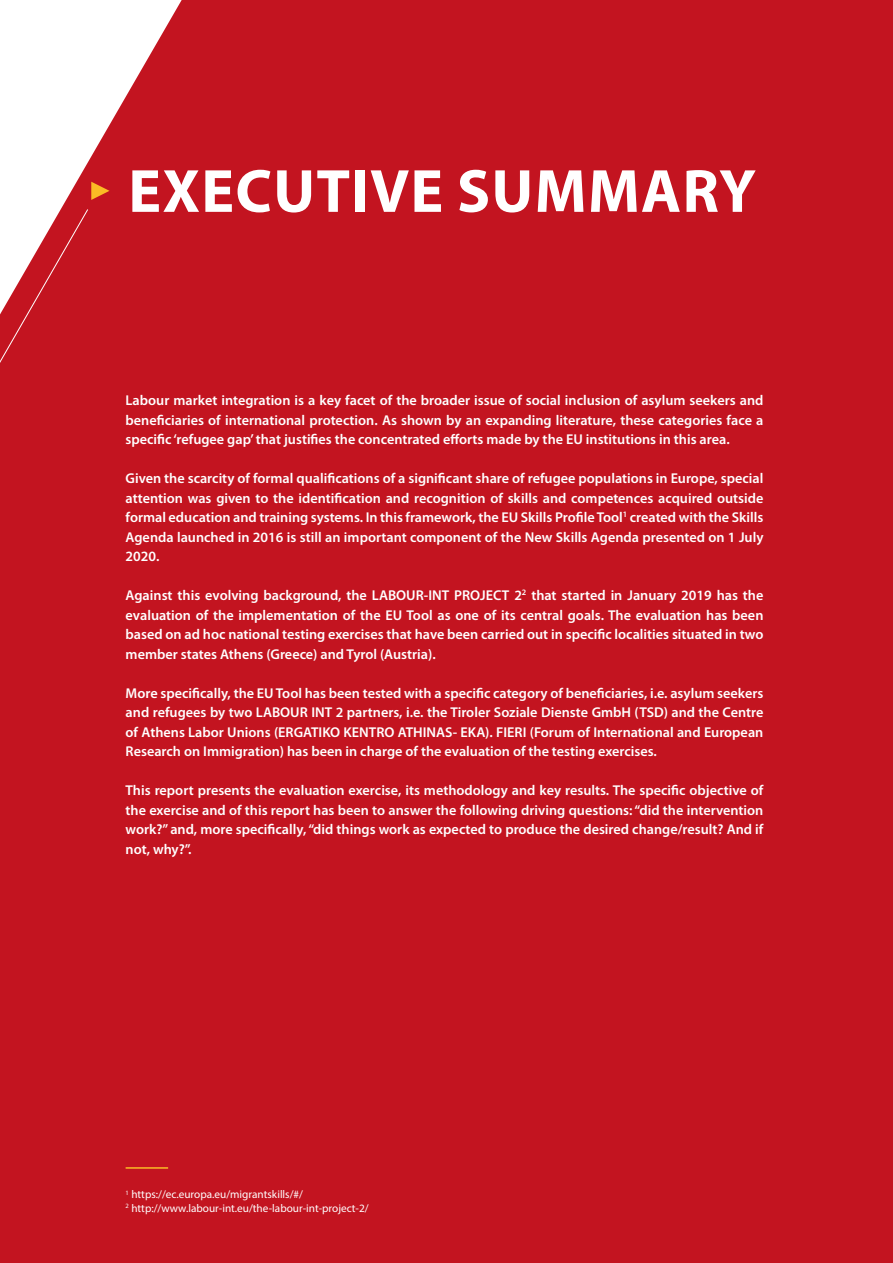
<style>
.page{position:relative;width:893px;height:1263px;background:#c31420}
.page>*{position:absolute;margin:0;border:0;box-sizing:border-box;transform-origin:0 0}
.t1{font:700 61.5px "Myriad Pro";letter-spacing:.02em;color:#fff}
.t2{font:600 14.25px/19.5px "Myriad Pro";color:#fff;text-align:justify}
.Footnote_text{font:11.25px "Myriad Pro";color:#fff}
</style>
<div class="page">
<svg style="left:91px;top:182px;width:18px;height:18px"></svg>
<div style="left:0;top:208px;width:89px;height:1030px;background:#c31420"></div>
<hr style="left:126px;top:1167px;width:42px;height:2px;background:#fbbb25">
<p class="t1" style="left:128px;top:151px;width:629px">EXECUTIVE SUMMARY</p>
<p class="t2" style="left:126px;top:391px;width:639px">Labour market integration is a key facet of the broader issue of social inclusion of asylum seekers and beneficiaries of international protection. As shown by an expanding literature, these categories face a specific ‘refugee gap’ that justifies the concentrated efforts made by the EU institutions in this area.</p>
<p class="t2" style="left:126px;top:469px;width:639px">Given the scarcity of formal qualifications of a significant share of refugee populations in Europe, special attention was given to the identification and recognition of skills and competences acquired outside formal education and training systems. In this framework, the EU Skills Profile Tool<sup>1</sup> created with the Skills Agenda launched in 2016 is still an important component of the New Skills Agenda presented on 1 July 2020.</p>
<p class="t2" style="left:126px;top:586px;width:639px">Against this evolving background, the LABOUR-INT PROJECT 2<sup>2</sup> that started in January 2019 has the evaluation of the implementation of the EU Tool as one of its central goals. The evaluation has been based on ad hoc national testing exercises that have been carried out in specific localities situated in two member states Athens (Greece) and Tyrol (Austria).</p>
<p class="t2" style="left:126px;top:683px;width:639px">More specifically, the EU Tool has been tested with a specific category of beneficiaries, i.e. asylum seekers and refugees by two LABOUR INT 2 partners, i.e. the Tiroler Soziale Dienste GmbH (TSD) and the Centre of Athens Labor Unions (ERGATIKO KENTRO ATHINAS- EKA). FIERI (Forum of International and European Research on Immigration) has been in charge of the evaluation of the testing exercises.</p>
<p class="t2" style="left:126px;top:781px;width:639px">This report presents the evaluation exercise, its methodology and key results. The specific objective of the exercise and of this report has been to answer the following driving questions: “did the intervention work?” and, more specifically, “did things work as expected to produce the desired change/result? And if not, why?”.</p>
<p class="Footnote_text" style="left:126px;top:1188px;width:179px"><sup>1</sup> https://ec.europa.eu/migrantskills/#/</p>
<p class="Footnote_text" style="left:126px;top:1201px;width:245px"><sup>2</sup> http://www.labour-int.eu/the-labour-int-project-2/</p>
</div>
